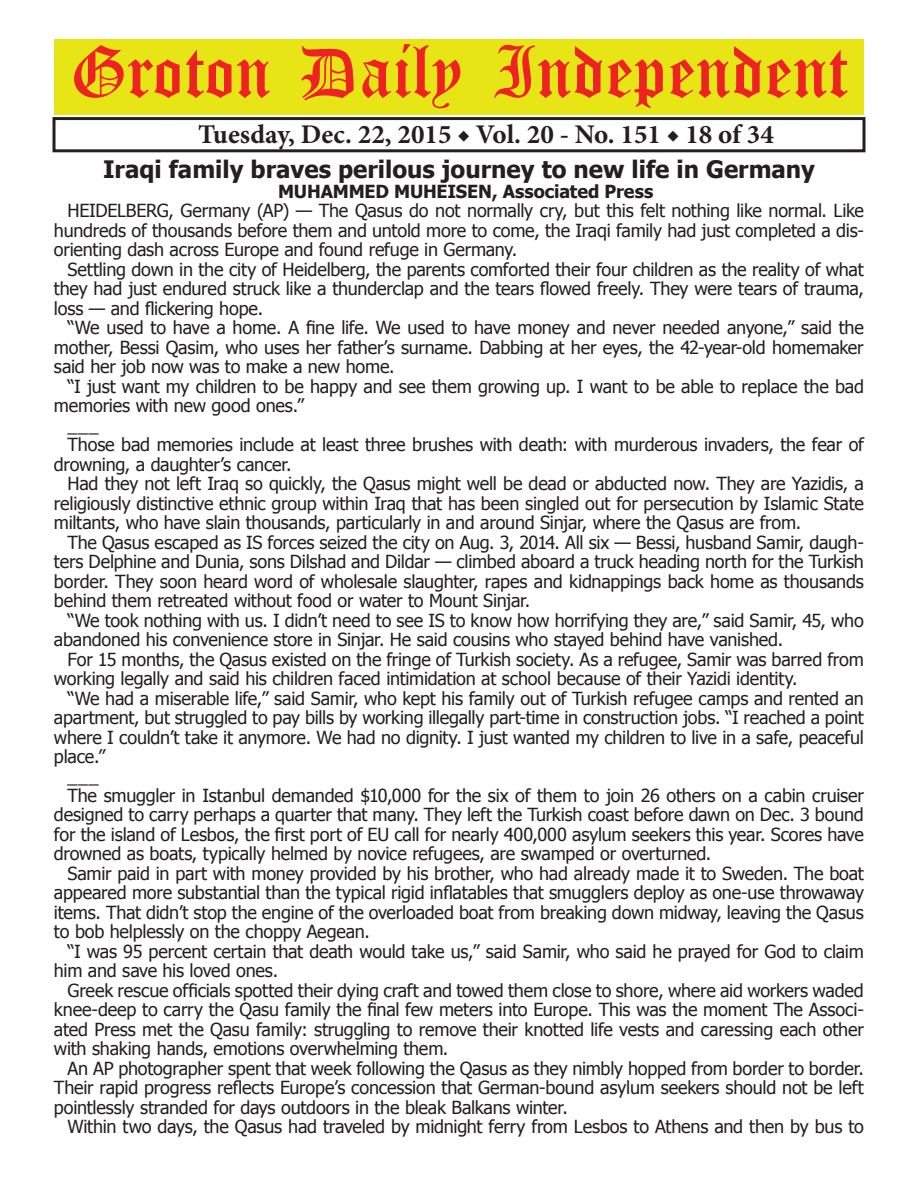
<style>
.page{position:relative;width:918px;height:1188px;background:#fff}
.page>*{position:absolute;margin:0;border:0;box-sizing:border-box;transform-origin:0 0}
.t1{font:54px "Old English Five";color:#ee2123}
.t2{font:700 27px "Minion Pro";color:#231f20}
.t3{font:700 24px "Tahoma";color:#231f20}
.t4{font:18px/19.5px "Tahoma";letter-spacing:-.01em;color:#231f20;text-align:justify}
.t5{font:700 18px "Tahoma";letter-spacing:-.01em;color:#231f20}
</style>
<div class="page">
<div style="left:52px;top:117px;width:814px;height:35px;border:3px solid #231f20"></div>
<div style="left:54px;top:40px;width:810px;height:75px;background:#e7e515"></div>
<h1 class="t1" style="left:70px;top:47px;width:779px">Groton Daily Independent</h1>
<h2 class="t2" style="left:198px;top:116px;width:577px">Tuesday, Dec. 22, 2015 ◆ Vol. 20 - No. 151 ◆ 18 of 34</h2>
<h3 class="t3" style="left:103px;top:153px;width:714px">Iraqi family braves perilous journey to new life in Germany</h3>
<p class="t5" style="left:278px;top:179px;width:377px">MUHAMMED MUHEISEN, Associated Press</p>
<p class="t4" style="left:54px;top:200px;width:811px;text-indent:14px">HEIDELBERG, Germany (AP) — The Qasus do not normally cry, but this felt nothing like normal. Like hundreds of thousands before them and untold more to come, the Iraqi family had just completed a dis&shy;orienting dash across Europe and found refuge in Germany.</p>
<p class="t4" style="left:54px;top:259px;width:811px;text-indent:14px">Settling down in the city of Heidelberg, the parents comforted their four children as the reality of what they had just endured struck like a thunderclap and the tears flowed freely. They were tears of trauma, loss — and flickering hope.</p>
<p class="t4" style="left:54px;top:317px;width:811px;text-indent:14px">“We used to have a home. A fine life. We used to have money and never needed anyone,” said the mother, Bessi Qasim, who uses her father’s surname. Dabbing at her eyes, the 42-year-old homemaker said her job now was to make a new home.</p>
<p class="t4" style="left:67px;top:376px;width:798px">“I just want my children to be happy and see them growing up. I want to be able to replace the bad</p>
<p class="t4" style="left:54px;top:395px;width:252px">memories with new good ones.”</p>
<p class="t4" style="left:67px;top:415px;width:33px">___</p>
<p class="t4" style="left:67px;top:434px;width:798px">Those bad memories include at least three brushes with death: with murderous invaders, the fear of</p>
<p class="t4" style="left:54px;top:453px;width:239px">drowning, a daughter’s cancer.</p>
<p class="t4" style="left:67px;top:473px;width:798px">Had they not left Iraq so quickly, the Qasus might well be dead or abducted now. They are Yazidis, a</p>
<p class="t4" style="left:54px;top:492px;width:811px">religiously distinctive ethnic group within Iraq that has been singled out for persecution by Islamic State</p>
<p class="t4" style="left:54px;top:512px;width:749px">miltants, who have slain thousands, particularly in and around Sinjar, where the Qasus are from.</p>
<p class="t4" style="left:67px;top:531px;width:798px">The Qasus escaped as IS forces seized the city on Aug. 3, 2014. All six — Bessi, husband Samir, daugh-</p>
<p class="t4" style="left:54px;top:551px;width:812px">ters Delphine and Dunia, sons Dilshad and Dildar — climbed aboard a truck heading north for the Turkish</p>
<p class="t4" style="left:54px;top:570px;width:811px">border. They soon heard word of wholesale slaughter, rapes and kidnappings back home as thousands</p>
<p class="t4" style="left:54px;top:590px;width:478px">behind them retreated without food or water to Mount Sinjar.</p>
<p class="t4" style="left:67px;top:609px;width:798px">“We took nothing with us. I didn’t need to see IS to know how horrifying they are,” said Samir, 45, who</p>
<p class="t4" style="left:54px;top:629px;width:731px">abandoned his convenience store in Sinjar. He said cousins who stayed behind have vanished.</p>
<p class="t4" style="left:67px;top:648px;width:798px">For 15 months, the Qasus existed on the fringe of Turkish society. As a refugee, Samir was barred from</p>
<p class="t4" style="left:54px;top:668px;width:745px">working legally and said his children faced intimidation at school because of their Yazidi identity.</p>
<p class="t4" style="left:67px;top:687px;width:798px">“We had a miserable life,” said Samir, who kept his family out of Turkish refugee camps and rented an</p>
<p class="t4" style="left:54px;top:707px;width:811px">apartment, but struggled to pay bills by working illegally part-time in construction jobs. “I reached a point</p>
<p class="t4" style="left:54px;top:726px;width:811px">where I couldn’t take it anymore. We had no dignity. I just wanted my children to live in a safe, peaceful</p>
<p class="t4" style="left:54px;top:746px;width:53px">place.”</p>
<p class="t4" style="left:67px;top:765px;width:33px">___</p>
<p class="t4" style="left:67px;top:785px;width:798px">The smuggler in Istanbul demanded $10,000 for the six of them to join 26 others on a cabin cruiser</p>
<p class="t4" style="left:54px;top:804px;width:811px">designed to carry perhaps a quarter that many. They left the Turkish coast before dawn on Dec. 3 bound</p>
<p class="t4" style="left:54px;top:824px;width:811px">for the island of Lesbos, the first port of EU call for nearly 400,000 asylum seekers this year. Scores have</p>
<p class="t4" style="left:54px;top:843px;width:659px">drowned as boats, typically helmed by novice refugees, are swamped or overturned.</p>
<p class="t4" style="left:67px;top:863px;width:798px">Samir paid in part with money provided by his brother, who had already made it to Sweden. The boat</p>
<p class="t4" style="left:54px;top:882px;width:811px">appeared more substantial than the typical rigid inflatables that smugglers deploy as one-use throwaway</p>
<p class="t4" style="left:54px;top:902px;width:811px">items. That didn’t stop the engine of the overloaded boat from breaking down midway, leaving the Qasus</p>
<p class="t4" style="left:54px;top:921px;width:317px">to bob helplessly on the choppy Aegean.</p>
<p class="t4" style="left:67px;top:941px;width:798px">“I was 95 percent certain that death would take us,” said Samir, who said he prayed for God to claim</p>
<p class="t4" style="left:54px;top:960px;width:226px">him and save his loved ones.</p>
<p class="t4" style="left:67px;top:980px;width:798px">Greek rescue officials spotted their dying craft and towed them close to shore, where aid workers waded</p>
<p class="t4" style="left:54px;top:999px;width:811px">knee-deep to carry the Qasu family the final few meters into Europe. This was the moment The Associ-</p>
<p class="t4" style="left:54px;top:1019px;width:811px">ated Press met the Qasu family: struggling to remove their knotted life vests and caressing each other</p>
<p class="t4" style="left:54px;top:1038px;width:396px">with shaking hands, emotions overwhelming them.</p>
<p class="t4" style="left:67px;top:1058px;width:798px">An AP photographer spent that week following the Qasus as they nimbly hopped from border to border.</p>
<p class="t4" style="left:54px;top:1077px;width:811px">Their rapid progress reflects Europe’s concession that German-bound asylum seekers should not be left</p>
<p class="t4" style="left:54px;top:1097px;width:515px">pointlessly stranded for days outdoors in the bleak Balkans winter.</p>
<p class="t4" style="left:67px;top:1116px;width:798px">Within two days, the Qasus had traveled by midnight ferry from Lesbos to Athens and then by bus to</p>
</div>
